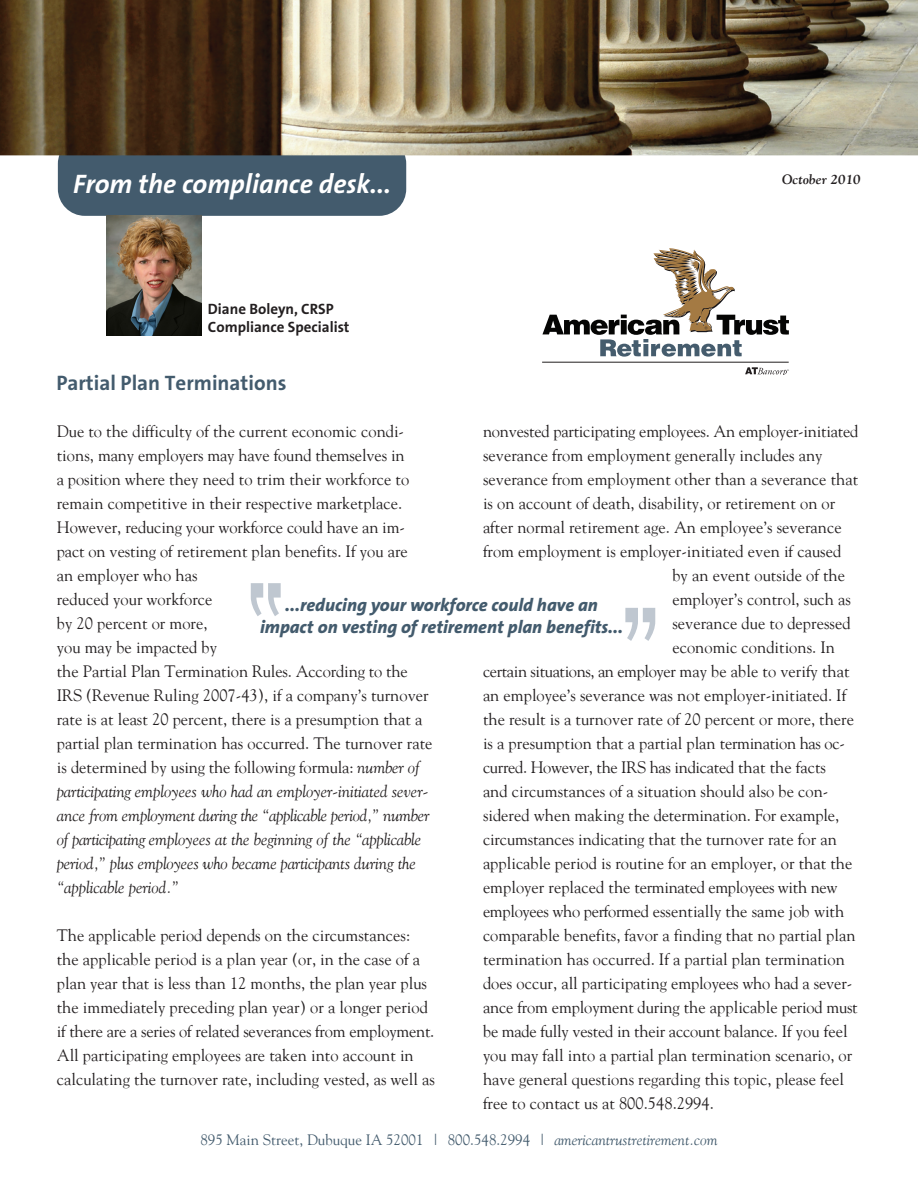
<style>
.page{position:relative;width:918px;height:1188px;background:#fff}
.page>*{position:absolute;margin:0;border:0;box-sizing:border-box;transform-origin:0 0}
.t1{font:italic 700 27px "The Sans B7";color:#fff}
.t2{font:700 21px "The Sans B7";color:#435b6d}
.t3{font:italic 800 18px/21.6px "The Sans B8";color:#435b6d;text-align:center}
.t4{font:16.5px/24px "Goudy";color:#231f20}
.t5{font:16.5px "Goudy";letter-spacing:-.02em;color:#231f20}
.t6{font:16.5px "Goudy";letter-spacing:-.025em;color:#231f20}
.t7{font:15px "Goudy";color:#435b6d}
.t8{font:700 15px/18px "The Sans B7";color:#231f20}
.t9{font:italic 700 13.5px "Goudy";color:#231f20}
.t10{font:2.4px "Times";color:#231f20}
.s1{font-style:italic}
</style>
<div class="page">
<div style="left:58px;top:137px;width:348px;height:79px;background:#435b6d;border-radius:27px"></div>
<img style="left:152px;top:173px;width:212px;height:2px">
<img style="left:0;top:0;width:918px;height:155px">
<img style="left:107px;top:215px;width:94px;height:120px">
<svg style="left:251px;top:583px;width:30px;height:33px"></svg>
<svg style="left:625px;top:608px;width:30px;height:33px"></svg>
<hr style="left:542px;top:362px;width:247px;height:1px;background:#211e1e">
<svg style="left:542px;top:248px;width:247px;height:109px"></svg>
<svg style="left:745px;top:367px;width:42px;height:8px"></svg>
<p class="t1" style="left:73px;top:169px;width:319px">From the compliance desk...</p>
<p class="t8" style="left:208px;top:300px;width:143px">Diane Boleyn, CRSP<br>Compliance Specialist</p>
<p class="t2" style="left:56px;top:372px;width:232px">Partial Plan Terminations</p>
<p class="t9" style="left:782px;top:171px;width:80px">October 2010</p>
<p class="t10" style="left:787px;top:369px;width:3px">®</p>
<p class="t4" style="left:57px;top:419px;width:377px">Due to the difficulty of the current economic condi&shy;tions, many employers may have found themselves in<br>a position where they need to trim their workforce to remain competitive in their respective marketplace.<br>However, reducing your workforce could have an im&shy;pact on vesting of retirement plan benefits. If you are<br>an employer who has<br>reduced your workforce<br>by 20 percent or more,<br>you may be impacted by<br>the Partial Plan Termination Rules. According to the IRS (Revenue Ruling 2007-43), if a company’s turnover rate is at least 20 percent, there is a presumption that a partial plan termination has occurred. The turnover rate is determined by using the following formula: <span class="s1">number of participating employees who had an employer-initiated sever&shy;ance from employment during the “applicable period,” number of participating employees at the beginning of the “applicable period,” plus employees who became participants during the “applicable period.”</span></p>
<p class="t4" style="left:57px;top:923px;width:379px">The applicable period depends on the circumstances: the applicable period is a plan year (or, in the case of a plan year that is less than 12 months, the plan year plus the immediately preceding plan year) or a longer period if there are a series of related severances from employment.</p>
<p class="t4" style="left:57px;top:1043px;width:380px">All participating employees are taken into account in calculating the turnover rate, including vested, as well as</p>
<p class="t4" style="left:483px;top:419px;width:377px">nonvested participating employees. An employer-initiated</p>
<p class="t4" style="left:483px;top:443px;width:341px">severance from employment generally includes any</p>
<p class="t4" style="left:483px;top:467px;width:377px">severance from employment other than a severance that</p>
<p class="t4" style="left:483px;top:491px;width:354px">is on account of death, disability, or retirement on or</p>
<p class="t4" style="left:483px;top:515px;width:360px">after normal retirement age. An employee’s severance</p>
<p class="t4" style="left:483px;top:539px;width:360px">from employment is employer-initiated even if caused</p>
<p class="t4" style="left:672px;top:563px;width:174px">by an event outside of the</p>
<p class="t4" style="left:672px;top:587px;width:180px">employer’s control, such as</p>
<p class="t4" style="left:672px;top:611px;width:180px">severance due to depressed</p>
<p class="t4" style="left:672px;top:635px;width:164px">economic conditions. In</p>
<p class="t6" style="left:483px;top:661px;width:368px">certain situations, an employer may be able to verify that</p>
<p class="t4" style="left:483px;top:683px;width:365px">an employee’s severance was not employer-initiated. If</p>
<p class="t4" style="left:483px;top:707px;width:373px">the result is a turnover rate of 20 percent or more, there</p>
<p class="t4" style="left:483px;top:731px;width:363px">is a presumption that a partial plan termination has oc-</p>
<p class="t5" style="left:483px;top:757px;width:345px">curred. However, the IRS has indicated that the facts</p>
<p class="t4" style="left:483px;top:779px;width:347px">and circumstances of a situation should also be con-</p>
<p class="t4" style="left:483px;top:803px;width:358px">sidered when making the determination. For example,</p>
<p class="t4" style="left:483px;top:827px;width:355px">circumstances indicating that the turnover rate for an</p>
<p class="t4" style="left:483px;top:851px;width:371px">applicable period is routine for an employer, or that the</p>
<p class="t5" style="left:483px;top:877px;width:356px">employer replaced the terminated employees with new</p>
<p class="t4" style="left:483px;top:899px;width:363px">employees who performed essentially the same job with</p>
<p class="t4" style="left:483px;top:923px;width:374px">comparable benefits, favor a finding that no partial plan</p>
<p class="t4" style="left:483px;top:947px;width:364px">termination has occurred. If a partial plan termination</p>
<p class="t4" style="left:483px;top:971px;width:371px">does occur, all participating employees who had a sever-</p>
<p class="t4" style="left:483px;top:995px;width:376px">ance from employment during the applicable period must</p>
<p class="t4" style="left:483px;top:1019px;width:366px">be made fully vested in their account balance. If you feel</p>
<p class="t4" style="left:483px;top:1043px;width:371px">you may fall into a partial plan termination scenario, or</p>
<p class="t4" style="left:483px;top:1067px;width:363px">have general questions regarding this topic, please feel</p>
<p class="t4" style="left:483px;top:1091px;width:232px">free to contact us at 800.548.2994.</p>
<p class="t3" style="left:260px;top:595px;width:365px">...reducing your workforce could have an impact on vesting of retirement plan benefits...</p>
<p class="t7" style="left:200px;top:1131px;width:519px">895 Main Street, Dubuque IA 52001 | 800.548.2994 | <span class="s1">americantrustretirement.com</span></p>
</div>
